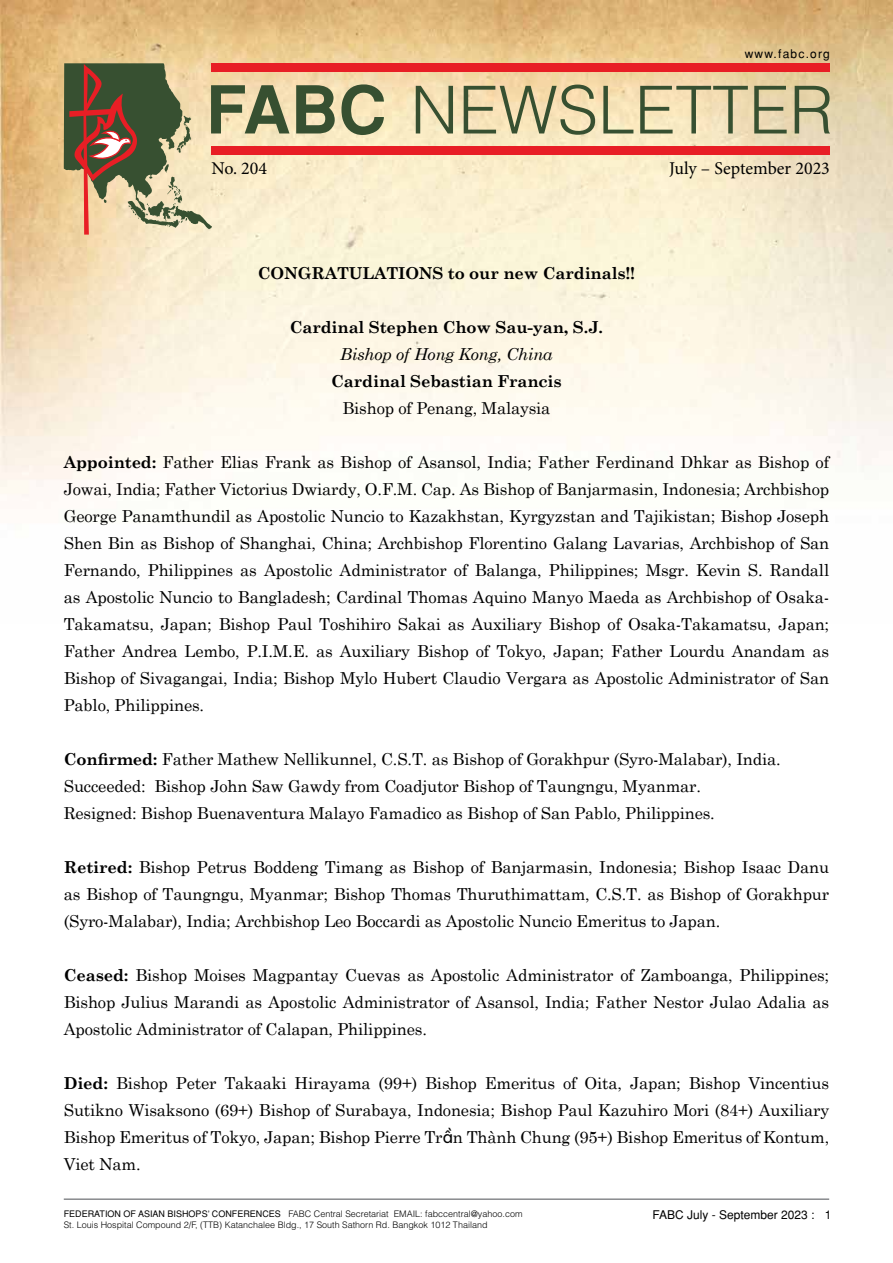
<style>
.page{position:relative;width:893px;height:1263px;background:#fff}
.page>*{position:absolute;margin:0;border:0;box-sizing:border-box;transform-origin:0 0}
.t1{font:300 66.15px "Helvetica";color:#375031}
.t2{font:18px "Minion Pro";color:#000}
.t3{font:16.5px/27px "Century Schoolbook";letter-spacing:-.01em;color:#000;text-align:justify}
.t4{font:700 16.5px "Century Schoolbook";letter-spacing:-.01em;color:#000}
.t5{font:italic 16.5px "Century Schoolbook";letter-spacing:-.01em;color:#000}
.t6{font:12px "Helvetica";color:#000}
.t7{font:12px "Helvetica";letter-spacing:.1em;color:#000}
.t8{font:300 9px/11.4px "Helvetica";color:#000}
.s1{font-weight:700}
.s2{font-family:"Be Vietnam Pro"}
.s3{font-weight:400}
</style>
<div class="page">
<img style="left:0;top:0;width:893px;height:497px">
<div style="left:211px;top:146px;width:618px;height:8px;background:#e81e25"></div>
<div style="left:211px;top:64px;width:618px;height:8px;background:#e81e25"></div>
<svg style="left:64px;top:63px;width:148px;height:172px"></svg>
<hr style="left:64px;top:1198px;width:765px;height:2px;background:#888a8d">
<p class="t7" style="left:745px;top:46px;width:87px">www.fabc.org</p>
<h1 class="t1" style="left:206px;top:54px;width:629px"><span class="s1">FABC</span> NEWSLETTER</h1>
<p class="t2" style="left:212px;top:156px;width:57px">No. 204</p>
<p class="t2" style="left:669px;top:156px;width:162px">July – September 2023</p>
<p class="t4" style="left:258px;top:263px;width:379px">CONGRATULATIONS to our new Cardinals!!</p>
<p class="t4" style="left:290px;top:317px;width:315px">Cardinal Stephen Chow Sau-yan, S.J.</p>
<p class="t5" style="left:340px;top:344px;width:214px">Bishop of Hong Kong, China</p>
<p class="t4" style="left:331px;top:371px;width:232px">Cardinal Sebastian Francis</p>
<p class="t3" style="left:342px;top:394px;width:209px">Bishop of Penang, Malaysia</p>
<p class="t3" style="left:64px;top:448px;width:767px"><span class="s1">Appointed:</span> Father Elias Frank as Bishop of Asansol, India; Father Ferdinand Dhkar as Bishop of Jowai, India; Father Victorius Dwiardy, O.F.M. Cap. As Bishop of Banjarmasin, Indonesia; Archbishop George Panamthundil as Apostolic Nuncio to Kazakhstan, Kyrgyzstan and Tajikistan; Bishop Joseph Shen Bin as Bishop of Shanghai, China; Archbishop Florentino Galang Lavarias, Archbishop of San Fernando, Philippines as Apostolic Administrator of Balanga, Philippines; Msgr. Kevin S. Randall as Apostolic Nuncio to Bangladesh; Cardinal Thomas Aquino Manyo Maeda as Archbishop of Osaka-Takamatsu, Japan; Bishop Paul Toshihiro Sakai as Auxiliary Bishop of Osaka-Takamatsu, Japan; Father Andrea Lembo, P.I.M.E. as Auxiliary Bishop of Tokyo, Japan; Father Lourdu Anandam as Bishop of Sivagangai, India; Bishop Mylo Hubert Claudio Vergara as Apostolic Administrator of San Pablo, Philippines.</p>
<p class="t3" style="left:64px;top:745px;width:718px;text-align:left"><span class="s1">Confirmed:</span> Father Mathew Nellikunnel, C.S.T. as Bishop of Gorakhpur (Syro-Malabar), India.<br>Succeeded: Bishop John Saw Gawdy from Coadjutor Bishop of Taungngu, Myanmar.<br>Resigned: Bishop Buenaventura Malayo Famadico as Bishop of San Pablo, Philippines.</p>
<p class="t3" style="left:64px;top:853px;width:767px"><span class="s1">Retired:</span> Bishop Petrus Boddeng Timang as Bishop of Banjarmasin, Indonesia; Bishop Isaac Danu as Bishop of Taungngu, Myanmar; Bishop Thomas Thuruthimattam, C.S.T. as Bishop of Gorakhpur (Syro-Malabar), India; Archbishop Leo Boccardi as Apostolic Nuncio Emeritus to Japan.</p>
<p class="t3" style="left:64px;top:961px;width:767px"><span class="s1">Ceased:</span> Bishop Moises Magpantay Cuevas as Apostolic Administrator of Zamboanga, Philippines; Bishop Julius Marandi as Apostolic Administrator of Asansol, India; Father Nestor Julao Adalia as Apostolic Administrator of Calapan, Philippines.</p>
<p class="t3" style="left:64px;top:1069px;width:767px"><span class="s1">Died:</span> Bishop Peter Takaaki Hirayama (99+) Bishop Emeritus of Oita, Japan; Bishop Vincentius Sutikno Wisaksono (69+) Bishop of Surabaya, Indonesia; Bishop Paul Kazuhiro Mori (84+) Auxiliary Bishop Emeritus of Tokyo, Japan; Bishop Pierre Tr<span class="s2">ầ</span>n Thành Chung (95+) Bishop Emeritus of Kontum, Viet Nam.</p>
<p class="t8" style="left:64px;top:1208px;width:460px"><span class="s3">FEDERATION OF ASIAN BISHOPS’ CONFERENCES</span> FABC Central Secretariat EMAIL: fabccentral@yahoo.com<br>St. Louis Hospital Compound 2/F, (TTB) Katanchalee Bldg., 17 South Sathorn Rd. Bangkok 1012 Thailand</p>
<p class="t6" style="left:653px;top:1208px;width:180px">FABC July - September 2023 : 1</p>
</div>
